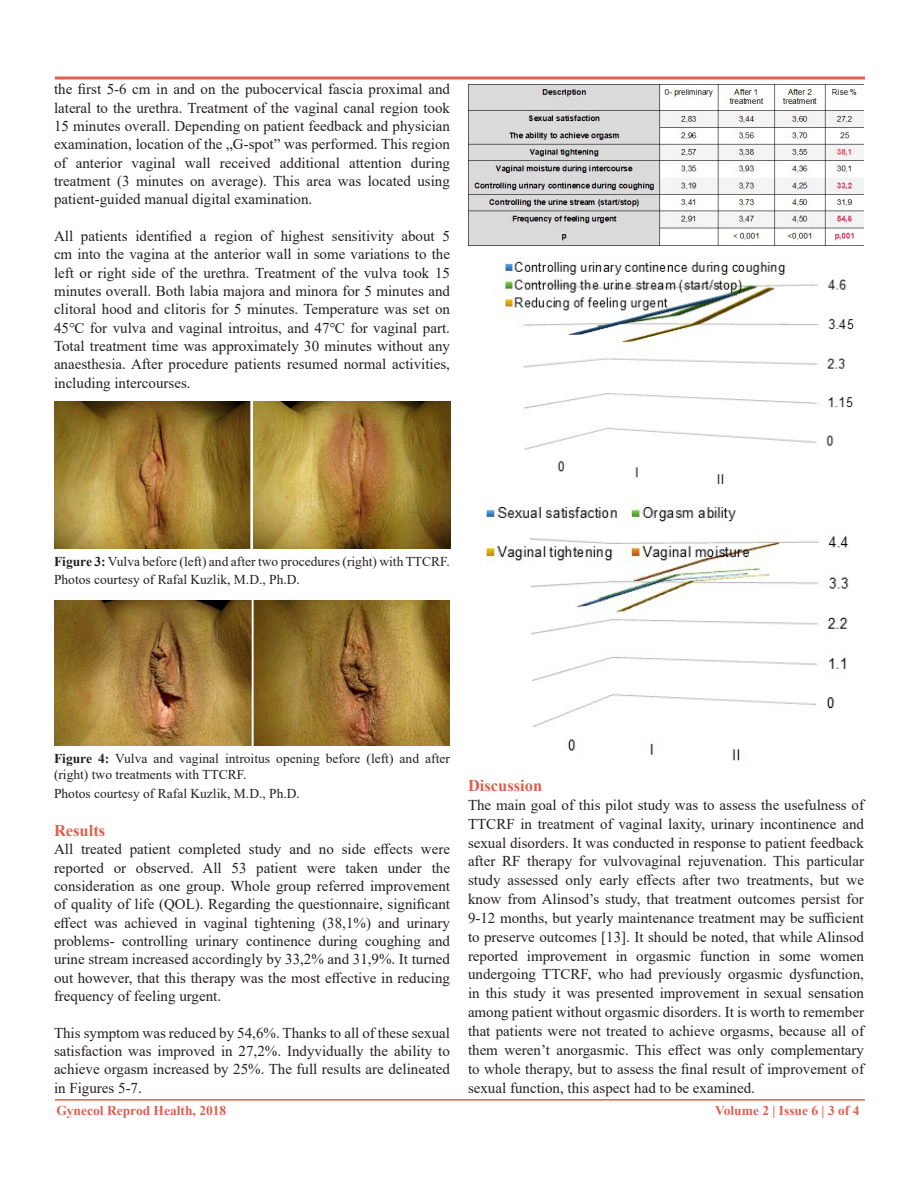
<style>
.page{position:relative;width:918px;height:1188px;background:#fff}
.page>*{position:absolute;margin:0;border:0;box-sizing:border-box;transform-origin:0 0}
.t1{font:700 16.5px "Times New Roman";color:#e05f4f}
.t2{font:15px/18.3px "Times New Roman";color:#231f20;text-align:justify}
.t3{font:13.5px/16.5px "Times New Roman";color:#231f20}
.t4{font:700 13.5px "Times New Roman";color:#e05f4f}
.s1{font-weight:700}
</style>
<div class="page">
<hr style="left:55px;top:1099px;width:810px;height:2px;background:#e05f4f">
<svg style="left:54px;top:76px;width:811px;height:4px;background:#e7867a"></svg>
<img style="left:54px;top:401px;width:396px;height:147px">
<img style="left:54px;top:600px;width:396px;height:145px">
<img style="left:468px;top:85px;width:395px;height:160px">
<img style="left:493px;top:261px;width:361px;height:224px">
<img style="left:479px;top:504px;width:370px;height:257px">
<p class="t2" style="left:54px;top:80px;width:398px">the first 5-6 cm in and on the pubocervical fascia proximal and lateral to the urethra. Treatment of the vaginal canal region took 15 minutes overall. Depending on patient feedback and physician examination, location of the „G-spot” was performed. This region of anterior vaginal wall received additional attention during treatment (3 minutes on average). This area was located using patient-guided manual digital examination.</p>
<p class="t2" style="left:54px;top:226px;width:398px">All patients identified a region of highest sensitivity about 5 cm into the vagina at the anterior wall in some variations to the left or right side of the urethra. Treatment of the vulva took 15 minutes overall. Both labia majora and minora for 5 minutes and clitoral hood and clitoris for 5 minutes. Temperature was set on 45℃ for vulva and vaginal introitus, and 47℃ for vaginal part.<br>Total treatment time was approximately 30 minutes without any anaesthesia. After procedure patients resumed normal activities, including intercourses.</p>
<p class="t3" style="left:54px;top:553px;width:398px"><span class="s1">Figure 3:</span> Vulva before (left) and after two procedures (right) with TTCRF.</p>
<p class="t3" style="left:54px;top:571px;width:247px">Photos courtesy of Rafal Kuzlik, M.D., Ph.D.</p>
<p class="t3" style="left:54px;top:750px;width:398px"><span class="s1">Figure 4:</span> Vulva and vaginal introitus opening before (left) and after (right) two treatments with TTCRF.</p>
<p class="t3" style="left:54px;top:784px;width:247px">Photos courtesy of Rafal Kuzlik, M.D., Ph.D.</p>
<p class="t1" style="left:54px;top:819px;width:53px">Results</p>
<p class="t2" style="left:54px;top:840px;width:398px">All treated patient completed study and no side effects were reported or observed. All 53 patient were taken under the consideration as one group. Whole group referred improvement of quality of life (QOL). Regarding the questionnaire, significant effect was achieved in vaginal tightening (38,1%) and urinary problems- controlling urinary continence during coughing and urine stream increased accordingly by 33,2% and 31,9%. It turned out however, that this therapy was the most effective in reducing frequency of feeling urgent.</p>
<p class="t2" style="left:54px;top:1023px;width:398px">This symptom was reduced by 54,6%. Thanks to all of these sexual satisfaction was improved in 27,2%. Indyvidually the ability to achieve orgasm increased by 25%. The full results are delineated in Figures 5-7.</p>
<p class="t1" style="left:468px;top:774px;width:76px">Discussion</p>
<p class="t2" style="left:468px;top:795px;width:398px;line-height:18.9px">The main goal of this pilot study was to assess the usefulness of TTCRF in treatment of vaginal laxity, urinary incontinence and sexual disorders. It was conducted in response to patient feedback after RF therapy for vulvovaginal rejuvenation. This particular study assessed only early effects after two treatments, but we know from Alinsod’s study, that treatment outcomes persist for 9-12 months, but yearly maintenance treatment may be sufficient to preserve outcomes [13]. It should be noted, that while Alinsod reported improvement in orgasmic function in some women undergoing TTCRF, who had previously orgasmic dysfunction, in this study it was presented improvement in sexual sensation among patient without orgasmic disorders. It is worth to remember that patients were not treated to achieve orgasms, because all of them weren’t anorgasmic. This effect was only complementary to whole therapy, but to assess the final result of improvement of sexual function, this aspect had to be examined.</p>
<p class="t4" style="left:56px;top:1101px;width:171px">Gynecol Reprod Health, 2018</p>
<p class="t4" style="left:715px;top:1101px;width:146px">Volume 2 | Issue 6 | 3 of 4</p>
</div>
